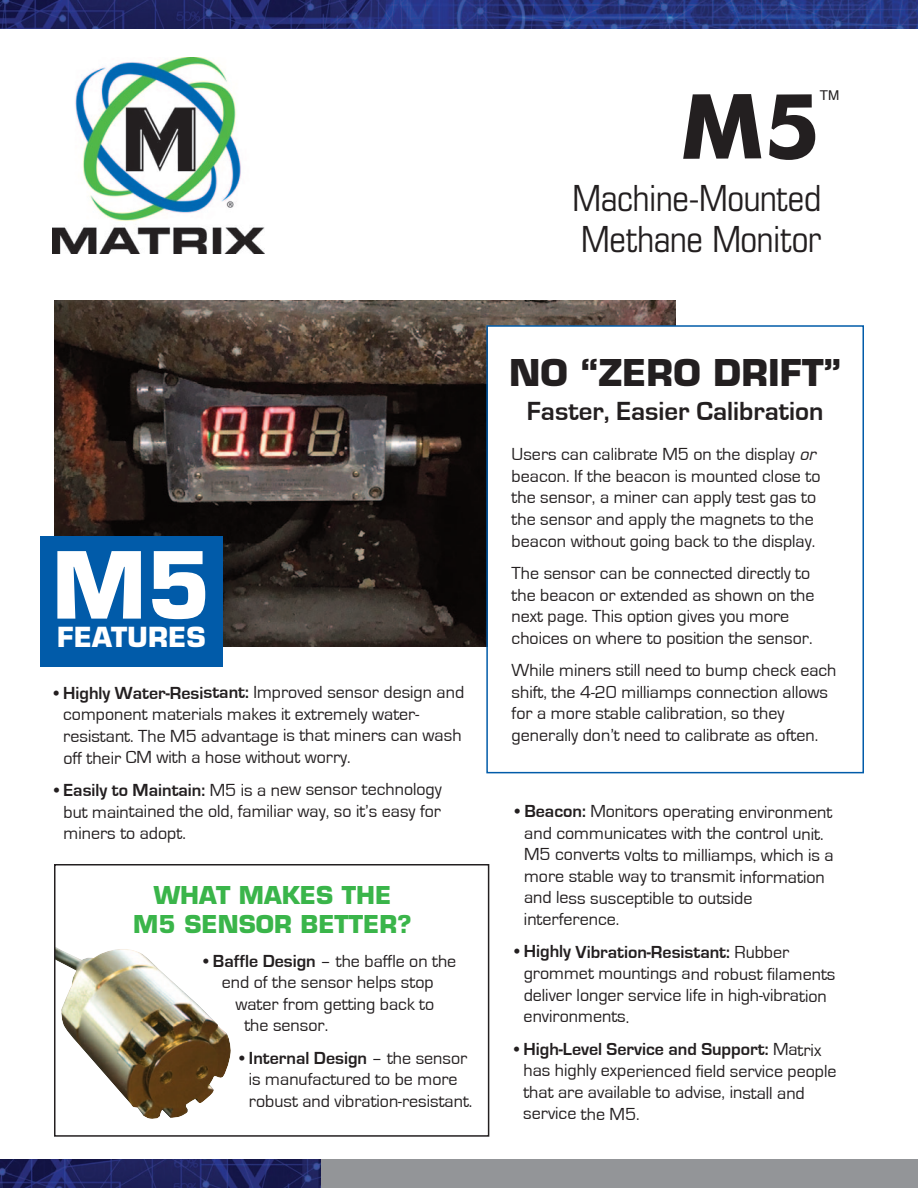
<style>
.page{position:relative;width:918px;height:1188px;background:#fff}
.page>*{position:absolute;margin:0;border:0;box-sizing:border-box;transform-origin:0 0}
.t1{font:700 90px "Eurostile";color:#fff}
.t2{font:700 90px "Futura BT";color:#231f20}
.t3{font:condensed 36px/40.5px "Eurostile";letter-spacing:-.01em;color:#231f20}
.t4{font:700 36px "Eurostile";color:#231f20}
.t5{font:700 27px "Eurostile";color:#231f20}
.t6{font:700 27px "Eurostile";color:#fff}
.t7{font:700 24px/28.8px "Eurostile";color:#3ab54a;text-align:center}
.t8{font:18px/21.6px "Eurostile";color:#231f20}
.t9{font:13.5px "Helvetica";color:#231f20}
.s1{font-weight:700}
.s2{font-style:italic}
</style>
<div class="page">
<img style="left:0;top:0;width:918px;height:29px">
<div style="left:321px;top:1159px;width:597px;height:29px;background:#939598"></div>
<img style="left:0;top:1159px;width:321px;height:29px">
<img style="left:52px;top:57px;width:212px;height:196px">
<img style="left:57px;top:948px;width:174px;height:171px">
<img style="left:54px;top:300px;width:621px;height:346px">
<div style="left:488px;top:327px;width:374px;height:445px;background:#fff"></div>
<div style="left:486px;top:325px;width:378px;height:448px;border:2px solid #015ba9"></div>
<div style="left:40px;top:537px;width:183px;height:130px;background:#015ba9"></div>
<div style="left:54px;top:864px;width:435px;height:273px;border:2px solid #231f20"></div>
<p class="t2" style="left:681px;top:72px;width:142px">M5</p>
<p class="t9" style="left:820px;top:89px;width:21px">TM</p>
<p class="t3" style="left:573px;top:182px;width:250px">Machine-Mounted<br>Methane Monitor</p>
<p class="t1" style="left:52px;top:551px;width:161px">M5</p>
<p class="t6" style="left:57px;top:626px;width:150px">FEATURES</p>
<p class="t8" style="left:63px;top:682px;width:403px;text-indent:-9px"><span class="s1">• Highly Water-Resistant:</span> Improved sensor design and component materials makes it extremely water&shy;resistant. The M5 advantage is that miners can wash off their CM with a hose without worry.</p>
<p class="t8" style="left:64px;top:779px;width:380px;text-align:justify;text-indent:-9px"><span class="s1">• Easily to Maintain:</span> M5 is a new sensor technology but maintained the old, familiar way, so it’s easy for miners to adopt.</p>
<p class="t7" style="left:133px;top:883px;width:280px">WHAT MAKES THE<br>M5 SENSOR BETTER?</p>
<p class="t8" style="left:203px;top:950px;width:254px"><span class="s1">• Baffle Design</span> – the baffle on the</p>
<p class="t8" style="left:222px;top:972px;width:213px">end of the sensor helps stop</p>
<p class="t8" style="left:235px;top:994px;width:200px">water from getting back to</p>
<p class="t8" style="left:244px;top:1015px;width:85px">the sensor.</p>
<p class="t8" style="left:239px;top:1048px;width:234px;text-align:center"><span class="s1">• Internal Design</span> – the sensor is manufactured to be more robust and vibration-resistant.</p>
<p class="t4" style="left:509px;top:359px;width:333px">NO “ZERO DRIFT”</p>
<p class="t5" style="left:527px;top:398px;width:298px">Faster, Easier Calibration</p>
<p class="t8" style="left:512px;top:444px;width:310px">Users can calibrate M5 on the display <span class="s2">or </span>beacon. If the beacon is mounted close to the sensor, a miner can apply test gas to the sensor and apply the magnets to the beacon without going back to the display.</p>
<p class="t8" style="left:512px;top:563px;width:304px">The sensor can be connected directly to the beacon or extended as shown on the next page. This option gives you more choices on where to position the sensor.</p>
<p class="t8" style="left:512px;top:660px;width:326px">While miners still need to bump check each shift, the 4-20 milliamps connection allows for a more stable calibration, so they generally don’t need to calibrate as often.</p>
<p class="t8" style="left:524px;top:801px;width:311px;text-indent:-9px"><span class="s1">• Beacon:</span> Monitors operating environment and communicates with the control unit.<br>M5 converts volts to milliamps, which is a more stable way to transmit information and less susceptible to outside interference.</p>
<p class="t8" style="left:524px;top:942px;width:313px;text-indent:-9px"><span class="s1">• Highly Vibration-Resistant:</span> Rubber grommet mountings and robust filaments deliver longer service life in high-vibration environments.</p>
<p class="t8" style="left:523px;top:1039px;width:315px;text-indent:-9px"><span class="s1">• High-Level Service and Support:</span> Matrix has highly experienced field service people that are available to advise, install and service the M5.</p>
</div>
